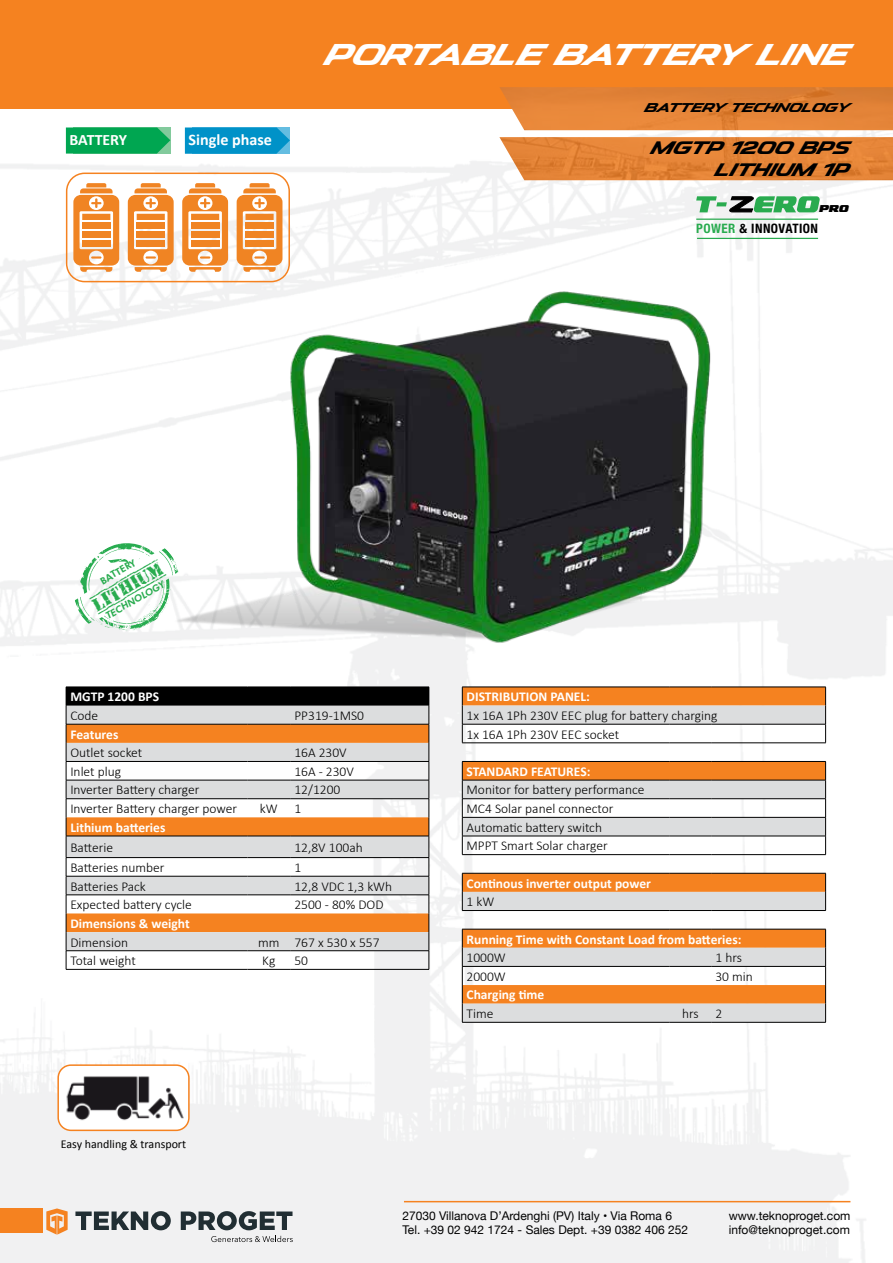
<style>
.page{position:relative;width:893px;height:1263px;background:#fff}
.page>*{position:absolute;margin:0;border:0;box-sizing:border-box;transform-origin:0 0}
.t1{font:700 30px "Mazda";color:#fff}
.t2{font:18.9px "Old Stamper";color:#29ac4f}
.t3{font:700 18px/21.6px "Mazda";color:#000;text-align:right}
.t4{font:700 16.2px "Calibri";color:#fff}
.t5{font:700 15.9px "Calibri";letter-spacing:-.005em;color:#fff}
.t6{font:300 13.5px/18.6px "Calibri";color:#000}
.t7{font:700 13.5px "Calibri";color:#fff}
.t8{font:700 condensed 13.05px "Helvetica Neue LT Std";letter-spacing:.035em;color:#000}
.t9{font:700 12.75px "Mazda";color:#000}
.t10{font:italic 12.3px "Federal Escort Semi";color:#000}
.t11{font:12px/14.4px "Helvetica Neue";color:#000}
.t12{font:12px "Calibri";color:#000}
.t13{font:italic 800 9.6px "Futura BT";color:#29ac4f}
.t14{font:800 9.6px "Futura BT";color:#29ac4f}
.s1{color:#29ab4f}
</style>
<div class="page">
<img style="left:0;top:127px;width:893px;height:1136px">
<div style="left:0;top:0;width:893px;height:109px;background:#f58220"></div>
<img style="left:0;top:109px;width:1px;height:909px">
<svg style="left:73px;top:183px;width:46px;height:89px"></svg>
<svg style="left:182px;top:183px;width:46px;height:68px"></svg>
<svg style="left:128px;top:183px;width:46px;height:89px"></svg>
<svg style="left:237px;top:183px;width:45px;height:68px"></svg>
<div style="left:66px;top:173px;width:224px;height:109px;border:2px solid #f58220;border-radius:18px"></div>
<img style="left:136px;top:251px;width:706px;height:426px">
<svg style="left:696px;top:196px;width:124px;height:17px"></svg>
<hr style="left:696px;top:219px;width:122px;height:1px;background:#29ab4f">
<hr style="left:697px;top:238px;width:121px;height:1px;background:#29ab4f">
<svg style="left:75px;top:543px;width:103px;height:88px"></svg>
<img style="left:499px;top:87px;width:394px;height:43px">
<img style="left:499px;top:137px;width:394px;height:43px">
<div style="left:57px;top:1064px;width:133px;height:67px;border:2px solid #f58220;border-radius:13px"></div>
<img style="left:60px;top:1066px;width:127px;height:63px">
<svg style="left:66px;top:687px;width:364px;height:282px"></svg>
<hr style="left:66px;top:969px;width:181px;height:1px;background:#000">
<hr style="left:247px;top:969px;width:43px;height:1px;background:#000">
<hr style="left:290px;top:969px;width:139px;height:1px;background:#000">
<div style="left:463px;top:688px;width:362px;height:17px;background:#f58220"></div>
<svg style="left:462px;top:705px;width:364px;height:224px"></svg>
<svg style="left:825px;top:688px;width:1px;height:54px"></svg>
<svg style="left:825px;top:762px;width:1px;height:92px"></svg>
<hr style="left:462px;top:724px;width:208px;height:1px;background:#000">
<hr style="left:670px;top:724px;width:41px;height:1px;background:#000">
<hr style="left:711px;top:724px;width:115px;height:1px;background:#000">
<hr style="left:462px;top:780px;width:208px;height:1px;background:#000">
<hr style="left:670px;top:780px;width:41px;height:1px;background:#000">
<hr style="left:711px;top:780px;width:115px;height:1px;background:#000">
<hr style="left:462px;top:798px;width:208px;height:1px;background:#000">
<hr style="left:670px;top:798px;width:41px;height:1px;background:#000">
<hr style="left:711px;top:798px;width:115px;height:1px;background:#000">
<hr style="left:462px;top:817px;width:208px;height:1px;background:#000">
<hr style="left:670px;top:817px;width:41px;height:1px;background:#000">
<hr style="left:711px;top:817px;width:115px;height:1px;background:#000">
<hr style="left:462px;top:836px;width:208px;height:1px;background:#000">
<hr style="left:670px;top:836px;width:41px;height:1px;background:#000">
<hr style="left:711px;top:836px;width:115px;height:1px;background:#000">
<hr style="left:462px;top:910px;width:208px;height:1px;background:#000">
<hr style="left:670px;top:910px;width:41px;height:1px;background:#000">
<hr style="left:711px;top:910px;width:115px;height:1px;background:#000">
<hr style="left:462px;top:1022px;width:208px;height:1px;background:#000">
<hr style="left:670px;top:1022px;width:41px;height:1px;background:#000">
<hr style="left:711px;top:1022px;width:115px;height:1px;background:#000">
<hr style="left:462px;top:687px;width:208px;height:1px;background:#000">
<hr style="left:670px;top:687px;width:41px;height:1px;background:#000">
<hr style="left:711px;top:687px;width:115px;height:1px;background:#000">
<svg style="left:462px;top:687px;width:1px;height:55px"></svg>
<hr style="left:462px;top:742px;width:208px;height:1px;background:#000">
<hr style="left:670px;top:742px;width:41px;height:1px;background:#000">
<hr style="left:711px;top:742px;width:115px;height:1px;background:#000">
<hr style="left:462px;top:761px;width:208px;height:1px;background:#000">
<hr style="left:670px;top:761px;width:41px;height:1px;background:#000">
<hr style="left:711px;top:761px;width:115px;height:1px;background:#000">
<svg style="left:462px;top:762px;width:1px;height:92px"></svg>
<hr style="left:462px;top:854px;width:208px;height:1px;background:#000">
<hr style="left:670px;top:854px;width:41px;height:1px;background:#000">
<hr style="left:711px;top:854px;width:115px;height:1px;background:#000">
<hr style="left:462px;top:873px;width:208px;height:1px;background:#000">
<hr style="left:670px;top:873px;width:41px;height:1px;background:#000">
<hr style="left:711px;top:873px;width:115px;height:1px;background:#000">
<svg style="left:462px;top:873px;width:1px;height:37px"></svg>
<svg style="left:825px;top:873px;width:1px;height:37px"></svg>
<svg style="left:462px;top:929px;width:364px;height:93px"></svg>
<svg style="left:66px;top:127px;width:104px;height:27px;background:#0ca958"></svg>
<svg style="left:185px;top:127px;width:105px;height:27px;background:#0995ca"></svg>
<div style="left:0;top:1208px;width:43px;height:25px;background:#f58220"></div>
<svg style="left:211px;top:1236px;width:82px;height:6px"></svg>
<svg style="left:75px;top:1211px;width:96px;height:19px"></svg>
<svg style="left:181px;top:1211px;width:112px;height:19px"></svg>
<svg style="left:46px;top:1208px;width:22px;height:26px"></svg>
<hr style="left:404px;top:1201px;width:446px;height:1px;background:#f58220">
<h1 class="t1" style="left:327px;top:36px;width:525px">PORTABLE BATTERY LINE</h1>
<p class="t5" style="left:70px;top:130px;width:59px">BATTERY</p>
<p class="t4" style="left:189px;top:129px;width:85px">Single phase</p>
<p class="t9" style="left:646px;top:100px;width:206px">BATTERY TECHNOLOGY</p>
<h3 class="t3" style="left:652px;top:138px;width:200px">MGTP 1200 BPS<br>LITHIUM 1P</h3>
<p class="t10" style="left:819px;top:202px;width:31px">PRO</p>
<p class="t8" style="left:696px;top:221px;width:123px"><span class="s1">POWER</span> &amp; INNOVATION</p>
<p class="t14" style="left:98px;top:576px;width:41px;rotate:-30deg">BATTERY</p>
<h2 class="t2" style="left:89px;top:598px;width:80px;rotate:-30deg">LITHIUM</h2>
<p class="t13" style="left:104px;top:611px;width:68px;rotate:-30deg">TECHNOLOGY</p>
<p class="t7" style="left:70px;top:688px;width:90px">MGTP 1200 BPS</p>
<p class="t6" style="left:70px;top:705px;width:29px">Code</p>
<p class="t6" style="left:294px;top:705px;width:71px">PP319-1MS0</p>
<p class="t7" style="left:70px;top:725px;width:50px">Features</p>
<p class="t6" style="left:70px;top:743px;width:73px">Outlet socket</p>
<p class="t6" style="left:294px;top:743px;width:54px">16A 230V</p>
<p class="t6" style="left:70px;top:761px;width:52px">Inlet plug</p>
<p class="t6" style="left:294px;top:761px;width:61px">16A - 230V</p>
<p class="t6" style="left:70px;top:780px;width:131px">Inverter Battery charger</p>
<p class="t6" style="left:294px;top:780px;width:47px">12/1200</p>
<p class="t6" style="left:70px;top:799px;width:168px">Inverter Battery charger power</p>
<p class="t6" style="left:260px;top:799px;width:43px">kW 1</p>
<p class="t7" style="left:70px;top:819px;width:97px">Lithium batteries</p>
<p class="t6" style="left:70px;top:837px;width:44px">Batterie</p>
<p class="t6" style="left:294px;top:837px;width:70px">12,8V 100ah</p>
<p class="t6" style="left:70px;top:857px;width:96px">Batteries number</p>
<p class="t6" style="left:294px;top:857px;width:8px">1</p>
<p class="t6" style="left:70px;top:876px;width:77px">Batteries Pack</p>
<p class="t6" style="left:294px;top:876px;width:99px">12,8 VDC 1,3 kWh</p>
<p class="t6" style="left:70px;top:895px;width:123px">Expected battery cycle</p>
<p class="t6" style="left:294px;top:895px;width:91px">2500 - 80% DOD</p>
<p class="t7" style="left:70px;top:915px;width:121px">Dimensions &amp; weight</p>
<p class="t6" style="left:70px;top:932px;width:59px">Dimension</p>
<p class="t6" style="left:258px;top:932px;width:123px">mm 767 x 530 x 557</p>
<p class="t6" style="left:70px;top:951px;width:67px">Total weight</p>
<p class="t6" style="left:262px;top:951px;width:15px">Kg</p>
<p class="t6" style="left:294px;top:951px;width:15px">50</p>
<p class="t7" style="left:467px;top:688px;width:125px">DISTRIBUTION PANEL:</p>
<p class="t6" style="left:467px;top:705px;width:253px">1x 16A 1Ph 230V EEC plug for battery charging<br>1x 16A 1Ph 230V EEC socket</p>
<p class="t7" style="left:467px;top:763px;width:125px">STANDARD FEATURES:</p>
<p class="t6" style="left:467px;top:780px;width:180px">Monitor for battery performance<br>MC4 Solar panel connector<br>Automatic battery switch<br>MPPT Smart Solar charger</p>
<p class="t7" style="left:467px;top:874px;width:186px">Continous inverter output power</p>
<p class="t6" style="left:467px;top:892px;width:29px">1 kW</p>
<p class="t7" style="left:467px;top:930px;width:276px">Running Time with Constant Load from batteries:</p>
<p class="t6" style="left:467px;top:948px;width:41px">1000W</p>
<p class="t6" style="left:715px;top:948px;width:28px">1 hrs</p>
<p class="t6" style="left:467px;top:966px;width:41px">2000W</p>
<p class="t6" style="left:715px;top:966px;width:39px">30 min</p>
<p class="t7" style="left:467px;top:986px;width:79px">Charging time</p>
<p class="t6" style="left:467px;top:1004px;width:28px">Time</p>
<p class="t6" style="left:682px;top:1004px;width:42px">hrs 2</p>
<p class="t12" style="left:61px;top:1136px;width:127px">Easy handling &amp; transport</p>
<p class="t11" style="left:402px;top:1209px;width:287px">27030 Villanova D’Ardenghi (PV) Italy • Via Roma 6<br>Tel. +39 02 942 1724 - Sales Dept. +39 0382 406 252</p>
<p class="t11" style="left:729px;top:1209px;width:123px">www.teknoproget.com info@teknoproget.com</p>
</div>
